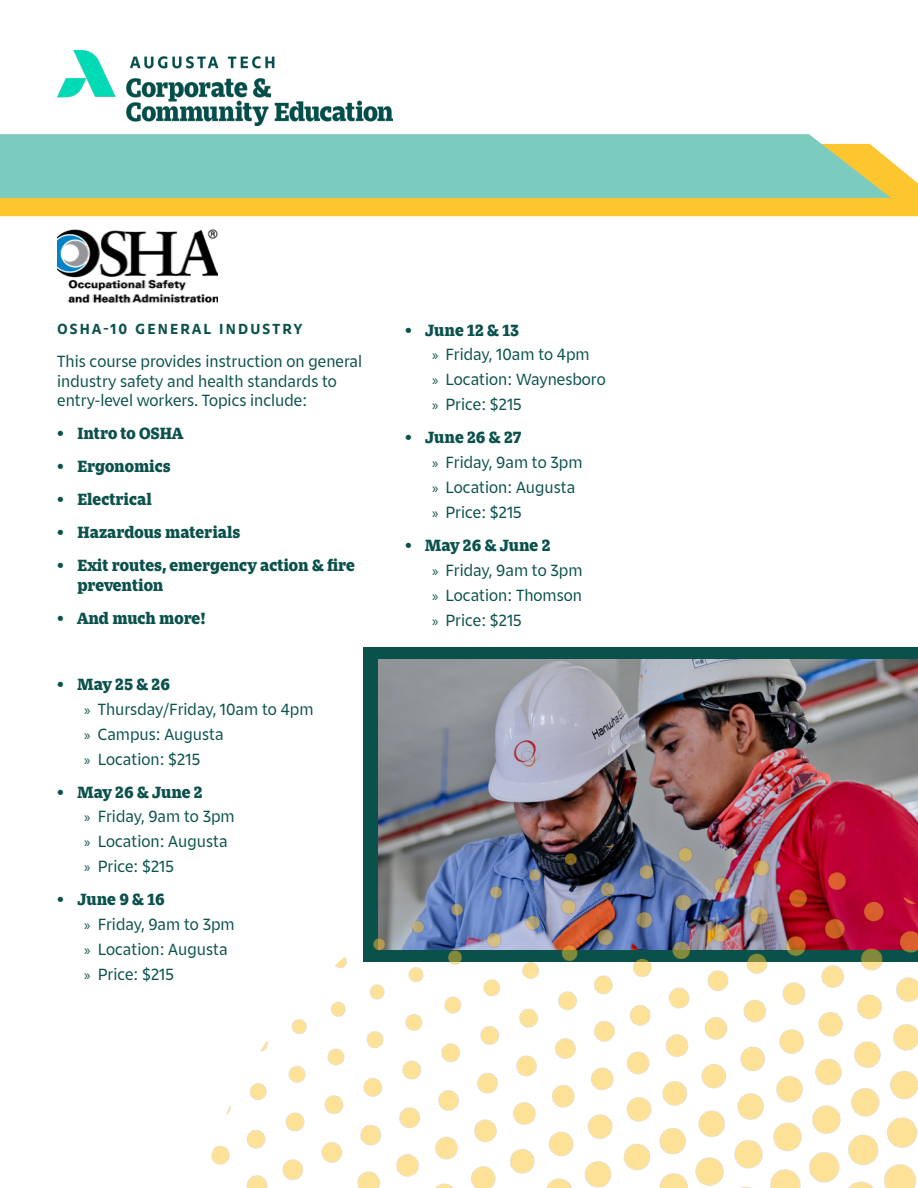
<style>
.page{position:relative;width:918px;height:1188px;background:#fff}
.page>*{position:absolute;margin:0;border:0;box-sizing:border-box;transform-origin:0 0}
.Body_Copy{font:15px/19.5px "Zin Sans";color:#0a514c}
.t1{font:900 15px/19.5px "Zin Slab";color:#0a514c}
.Subheader{font:700 13.5px "Zin Sans";letter-spacing:.165em;color:#0a514c}
.s1{font-family:"Myriad Pro"}
</style>
<div class="page">
<div style="left:364px;top:648px;width:554px;height:314px;background:#0a514c"></div>
<div style="left:0;top:161px;width:918px;height:55px;background:#fec62e"></div>
<svg style="left:0;top:134px;width:891px;height:64px;fill:#7bcbbf"></svg>
<img style="left:58px;top:229px;width:160px;height:74px">
<img style="left:57px;top:51px;width:335px;height:75px">
<img style="left:378px;top:660px;width:540px;height:182px">
<img style="left:211px;top:842px;width:707px;height:346px">
<p class="Subheader" style="left:57px;top:321px;width:246px">OSHA-10 GENERAL INDUSTRY</p>
<p class="Body_Copy" style="left:57px;top:352px;width:307px">This course provides instruction on general industry safety and health standards to entry-level workers. Topics include:</p>
<p class="t1" style="left:57px;top:424px;width:127px">• Intro to OSHA</p>
<p class="t1" style="left:57px;top:457px;width:115px">• Ergonomics</p>
<p class="t1" style="left:57px;top:490px;width:96px">• Electrical</p>
<p class="t1" style="left:57px;top:523px;width:185px">• Hazardous materials</p>
<p class="t1" style="left:77px;top:556px;width:279px;text-indent:-20px">• Exit routes, emergency action &amp; fire prevention</p>
<p class="t1" style="left:57px;top:609px;width:150px">• And much more!</p>
<p class="t1" style="left:57px;top:675px;width:114px">• May 25 &amp; 26</p>
<p class="Body_Copy" style="left:84px;top:699px;width:231px"><span class="s1">»</span> Thursday/Friday, 10am to 4pm</p>
<p class="Body_Copy" style="left:84px;top:724px;width:141px"><span class="s1">»</span> Campus: Augusta</p>
<p class="Body_Copy" style="left:84px;top:749px;width:117px"><span class="s1">»</span> Location: $215</p>
<p class="t1" style="left:57px;top:782px;width:147px">• May 26 &amp; June 2</p>
<p class="Body_Copy" style="left:84px;top:807px;width:152px"><span class="s1">»</span> Friday, 9am to 3pm</p>
<p class="Body_Copy" style="left:84px;top:832px;width:145px"><span class="s1">»</span> Location: Augusta</p>
<p class="Body_Copy" style="left:84px;top:857px;width:91px"><span class="s1">»</span> Price: $215</p>
<p class="t1" style="left:57px;top:890px;width:109px">• June 9 &amp; 16</p>
<p class="Body_Copy" style="left:84px;top:915px;width:152px"><span class="s1">»</span> Friday, 9am to 3pm</p>
<p class="Body_Copy" style="left:84px;top:940px;width:145px"><span class="s1">»</span> Location: Augusta</p>
<p class="Body_Copy" style="left:84px;top:965px;width:91px"><span class="s1">»</span> Price: $215</p>
<p class="t1" style="left:405px;top:320px;width:116px">• June 12 &amp; 13</p>
<p class="Body_Copy" style="left:432px;top:345px;width:159px"><span class="s1">»</span> Friday, 10am to 4pm</p>
<p class="Body_Copy" style="left:432px;top:370px;width:175px"><span class="s1">»</span> Location: Waynesboro</p>
<p class="Body_Copy" style="left:432px;top:395px;width:91px"><span class="s1">»</span> Price: $215</p>
<p class="t1" style="left:405px;top:428px;width:118px">• June 26 &amp; 27</p>
<p class="Body_Copy" style="left:432px;top:453px;width:152px"><span class="s1">»</span> Friday, 9am to 3pm</p>
<p class="Body_Copy" style="left:432px;top:478px;width:145px"><span class="s1">»</span> Location: Augusta</p>
<p class="Body_Copy" style="left:432px;top:503px;width:91px"><span class="s1">»</span> Price: $215</p>
<p class="t1" style="left:405px;top:536px;width:147px">• May 26 &amp; June 2</p>
<p class="Body_Copy" style="left:432px;top:561px;width:152px"><span class="s1">»</span> Friday, 9am to 3pm</p>
<p class="Body_Copy" style="left:432px;top:585px;width:152px"><span class="s1">»</span> Location: Thomson</p>
<p class="Body_Copy" style="left:432px;top:610px;width:91px"><span class="s1">»</span> Price: $215</p>
</div>
